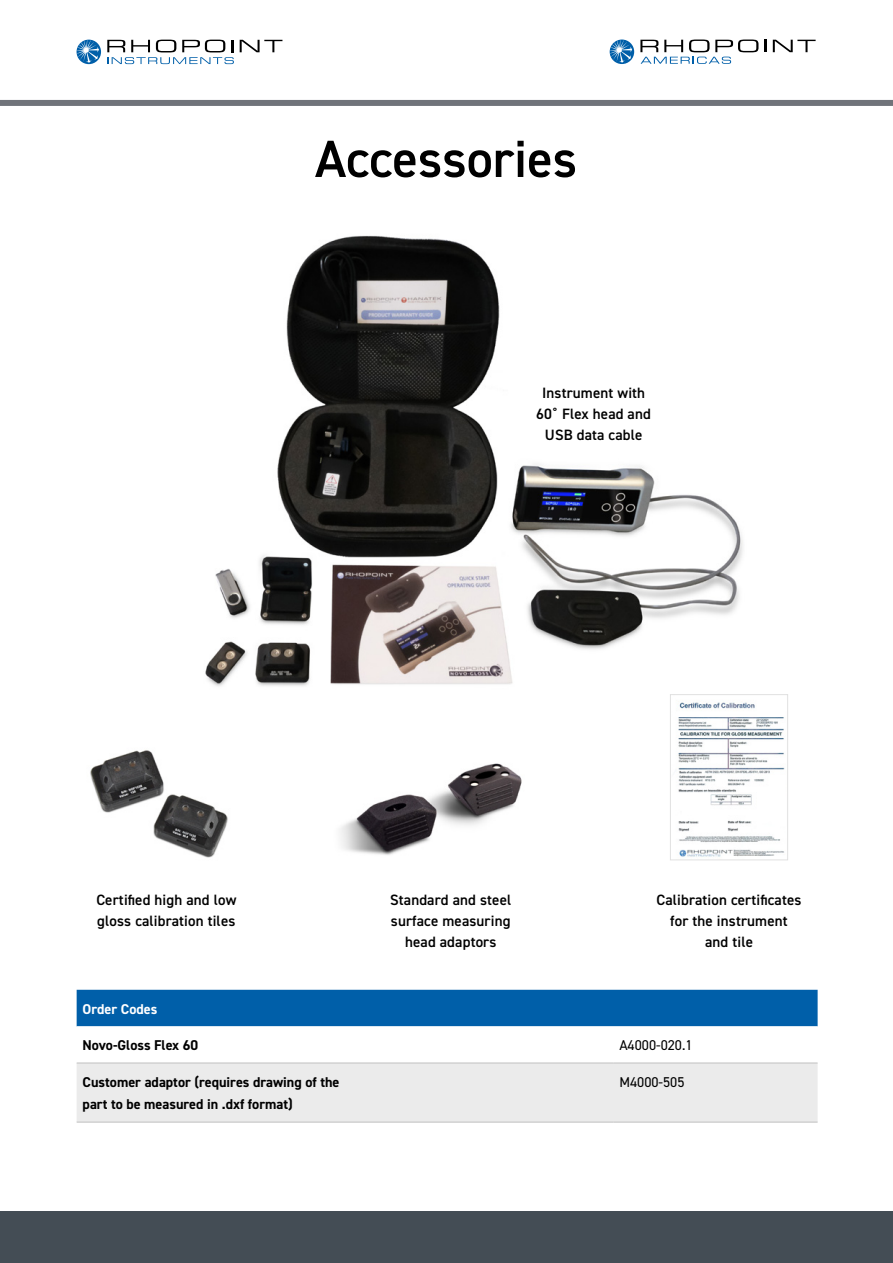
<style>
.page{position:relative;width:893px;height:1263px;background:#fff}
.page>*{position:absolute;margin:0;border:0;box-sizing:border-box;transform-origin:0 0}
.t1{font:600 52.5px "DIN2014";color:#000}
.t2{font:600 15px/21px "DIN2014";letter-spacing:.01em;color:#000;text-align:center}
.t3{font:700 14.25px/22.5px "DIN2014";color:#000}
.t4{font:14.25px "DIN2014";color:#000}
.t5{font:700 14.25px "DIN2014";color:#fff}
</style>
<div class="page">
<div style="left:0;top:100px;width:893px;height:6px;background:#70737a"></div>
<svg style="left:240px;top:40px;width:42px;height:12px"></svg>
<svg style="left:107px;top:40px;width:127px;height:24px"></svg>
<svg style="left:77px;top:40px;width:24px;height:24px"></svg>
<svg style="left:77px;top:40px;width:22px;height:23px"></svg>
<svg style="left:764px;top:40px;width:2px;height:12px"></svg>
<svg style="left:773px;top:40px;width:43px;height:12px"></svg>
<svg style="left:610px;top:40px;width:24px;height:24px"></svg>
<svg style="left:610px;top:40px;width:22px;height:23px"></svg>
<svg style="left:640px;top:40px;width:118px;height:24px"></svg>
<div style="left:0;top:1212px;width:893px;height:51px;background:#444d55"></div>
<svg style="left:77px;top:990px;width:741px;height:132px"></svg>
<hr style="left:613px;top:1062px;width:205px;height:1px;background:#c0c0c0">
<hr style="left:613px;top:1122px;width:205px;height:1px;background:#c0c0c0">
<hr style="left:77px;top:1062px;width:536px;height:1px;background:#c0c0c0">
<hr style="left:77px;top:1122px;width:536px;height:1px;background:#c0c0c0">
<img style="left:205px;top:235px;width:538px;height:451px">
<img style="left:678px;top:701px;width:107px;height:156px">
<div style="left:670px;top:694px;width:118px;height:166px;border:1px solid #e1e1e1"></div>
<img style="left:90px;top:750px;width:74px;height:63px">
<img style="left:139px;top:793px;width:89px;height:65px">
<img style="left:340px;top:763px;width:182px;height:92px">
<h1 class="t1" style="left:315px;top:134px;width:264px">Accessories</h1>
<p class="t2" style="left:536px;top:382px;width:116px">Instrument with<br>60˚ Flex head and<br>USB data cable</p>
<p class="t2" style="left:96px;top:890px;width:142px;text-align:left">Certified high and low gloss calibration tiles</p>
<p class="t2" style="left:390px;top:890px;width:123px">Standard and steel surface measuring head adaptors</p>
<p class="t2" style="left:657px;top:890px;width:146px">Calibration certificates for the instrument<br>and tile</p>
<p class="t5" style="left:83px;top:1002px;width:76px">Order Codes</p>
<p class="t3" style="left:83px;top:1034px;width:117px">Novo-Gloss Flex 60</p>
<p class="t4" style="left:619px;top:1039px;width:75px">A4000-020.1</p>
<p class="t3" style="left:83px;top:1071px;width:258px">Customer adaptor (requires drawing of the part to be measured in .dxf format)</p>
<p class="t4" style="left:619px;top:1075px;width:67px">M4000-505</p>
</div>
